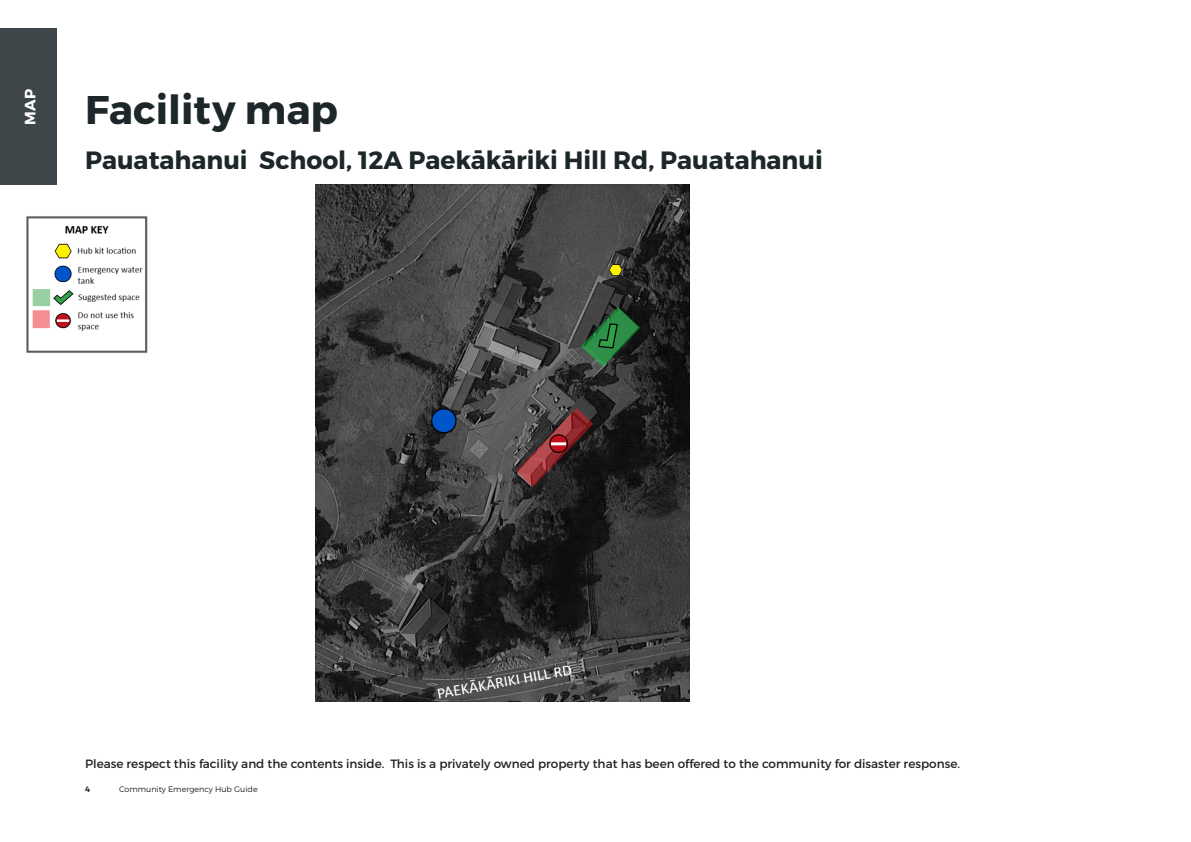
<style>
.page{position:relative;width:1191px;height:842px;background:#fff}
.page>*{position:absolute;margin:0;border:0;box-sizing:border-box;transform-origin:0 0}
.Heading_1{font:700 40px "Montserrat";color:#1d2629}
.Heading_2_-_section_1{font:700 25px "Montserrat";color:#1d2629}
.Heading_2{font:700 15px "Montserrat";color:#fff}
.Body{font:12px "Montserrat";color:#231f20}
.t1{font:300 8px "Montserrat";color:#231f20}
.t2{font:600 8px "Montserrat";color:#231f20}
</style>
<div class="page">
<img style="left:26px;top:216px;width:122px;height:137px">
<div style="left:0;top:28px;width:57px;height:157px;background:#3e4649"></div>
<img style="left:315px;top:185px;width:374px;height:517px">
<p class="Heading_2" style="left:21px;top:125px;width:37px;rotate:-90deg">MAP</p>
<p class="Heading_1" style="left:85px;top:85px;width:254px">Facility map</p>
<p class="Heading_2_-_section_1" style="left:85px;top:145px;width:739px">Pauatahanui School, 12A Paekākāriki Hill Rd, Pauatahanui</p>
<p class="Body" style="left:85px;top:756px;width:876px">Please respect this facility and the contents inside. This is a privately owned property that has been offered to the community for disaster response.</p>
<p class="t2" style="left:85px;top:784px;width:6px">4</p>
<p class="t1" style="left:119px;top:785px;width:140px">Community Emergency Hub Guide</p>
</div>
